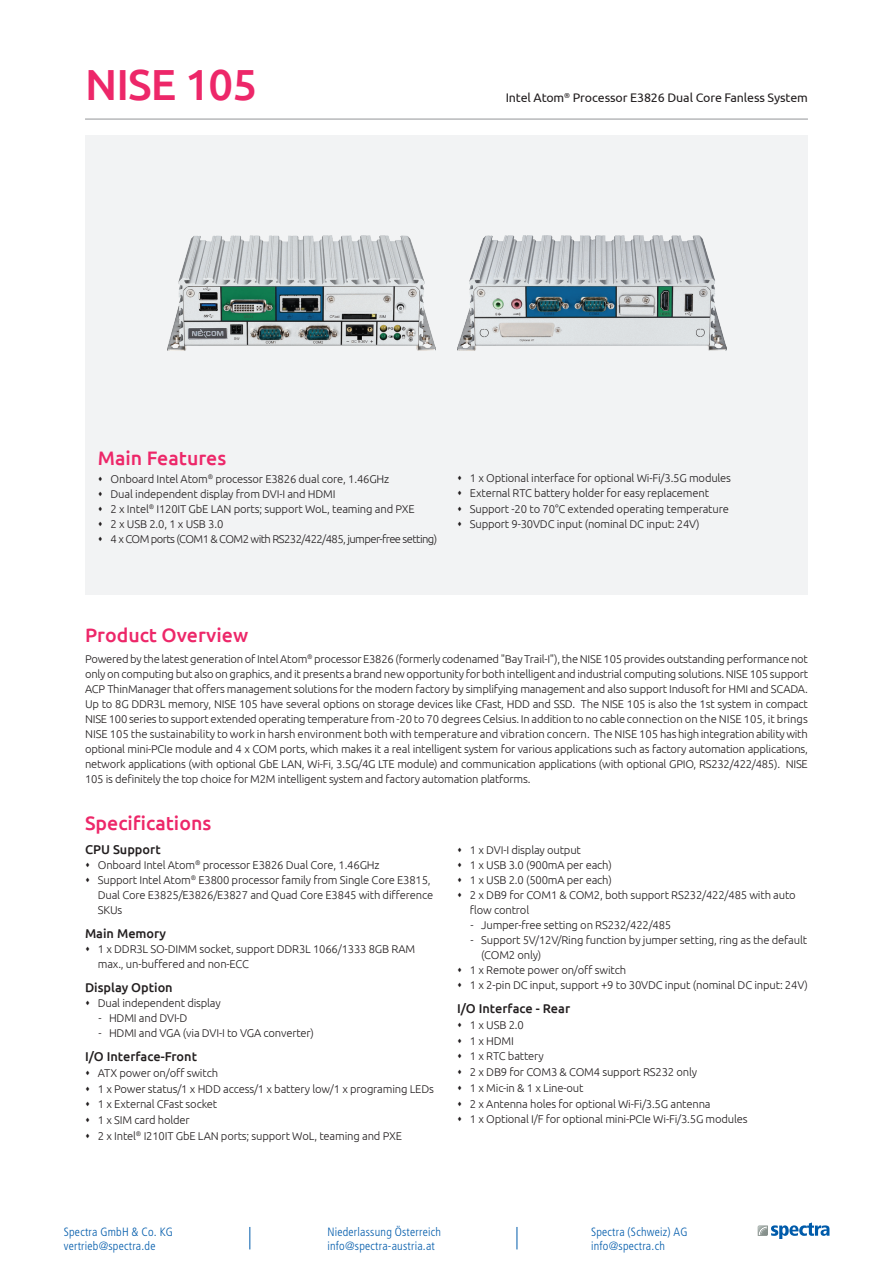
<style>
.page{position:relative;width:893px;height:1263px;background:#fff}
.page>*{position:absolute;margin:0;border:0;box-sizing:border-box;transform-origin:0 0}
.model_name{font:500 43.5px "Ubuntu";letter-spacing:-.02em;color:#ed2769}
.t1{font:500 19.5px "Ubuntu";color:#ed2769}
.item{font:500 12.75px "Ubuntu";color:#231f20}
.model_describe{font:12.45px "Ubuntu";letter-spacing:-.01em;color:#231f20}
.t2{font:300 condensed 12px/14.4px "Frutiger LT Std";letter-spacing:.02em;color:#005bab}
.product_overview{font:300 11.25px/15px "Ubuntu";letter-spacing:-.015em;color:#231f20}
.product_overview-2{font:300 11.25px "Ubuntu";letter-spacing:-.05em;color:#231f20}
</style>
<div class="page">
<hr style="left:85px;top:119px;width:723px;height:1px;background:#939598">
<div style="left:85px;top:136px;width:723px;height:459px;background:#f2f3f4"></div>
<img style="left:168px;top:235px;width:268px;height:115px">
<img style="left:457px;top:235px;width:269px;height:115px">
<svg style="left:249px;top:1227px;width:1px;height:22px"></svg>
<svg style="left:517px;top:1227px;width:1px;height:22px"></svg>
<svg style="left:758px;top:1222px;width:72px;height:17px"></svg>
<p class="model_name" style="left:85px;top:57px;width:174px">NISE 105</p>
<p class="model_describe" style="left:506px;top:90px;width:304px">Intel Atom<sup>®</sup> Processor E3826 Dual Core Fanless System</p>
<h2 class="t1" style="left:98px;top:446px;width:130px">Main Features</h2>
<p class="product_overview" style="left:111px;top:471px;width:280px">Onboard Intel Atom<sup>®</sup> processor E3826 dual core, 1.46GHz</p>
<p class="product_overview" style="left:111px;top:486px;width:227px">Dual independent display from DVI-I and HDMI</p>
<p class="product_overview" style="left:111px;top:501px;width:306px">2 x Intel<sup>®</sup> I120IT GbE LAN ports; support WoL, teaming and PXE</p>
<p class="product_overview" style="left:111px;top:516px;width:114px">2 x USB 2.0, 1 x USB 3.0</p>
<p class="product_overview-2" style="left:111px;top:532px;width:328px">4 x COM ports (COM1 &amp; COM2 with RS232/422/485, jumper-free setting)</p>
<p class="product_overview" style="left:470px;top:471px;width:263px">1 x Optional interface for optional Wi-Fi/3.5G modules</p>
<p class="product_overview" style="left:470px;top:486px;width:241px">External RTC battery holder for easy replacement</p>
<p class="product_overview" style="left:470px;top:501px;width:261px">Support -20 to 70°C extended operating temperature</p>
<p class="product_overview" style="left:470px;top:516px;width:231px">Support 9-30VDC input (nominal DC input: 24V)</p>
<p class="t1" style="left:85px;top:622px;width:165px">Product Overview</p>
<p class="product_overview" style="left:85px;top:651px;width:724px;text-align:justify">Powered by the latest generation of Intel Atom<sup>®</sup> processor E3826 (formerly codenamed "Bay Trail-I"), the NISE 105 provides outstanding performance not only on computing but also on graphics, and it presents a brand new opportunity for both intelligent and industrial computing solutions. NISE 105 support ACP ThinManager that offers management solutions for the modern factory by simplifying management and also support Indusoft for HMI and SCADA.<br>Up to 8G DDR3L memory, NISE 105 have several options on storage devices like CFast, HDD and SSD. The NISE 105 is also the 1st system in compact NISE 100 series to support extended operating temperature from -20 to 70 degrees Celsius. In addition to no cable connection on the NISE 105, it brings NISE 105 the sustainability to work in harsh environment both with temperature and vibration concern. The NISE 105 has high integration ability with optional mini-PCIe module and 4 x COM ports, which makes it a real intelligent system for various applications such as factory automation applications, network applications (with optional GbE LAN, Wi-Fi, 3.5G/4G LTE module) and communication applications (with optional GPIO, RS232/422/485). NISE 105 is definitely the top choice for M2M intelligent system and factory automation platforms.</p>
<p class="t1" style="left:85px;top:811px;width:128px">Specifications</p>
<p class="item" style="left:85px;top:841px;width:77px">CPU Support</p>
<p class="product_overview" style="left:98px;top:857px;width:283px">Onboard Intel Atom<sup>®</sup> processor E3826 Dual Core, 1.46GHz</p>
<p class="product_overview" style="left:98px;top:872px;width:337px">Support Intel Atom<sup>®</sup> E3800 processor family from Single Core E3815,<br>Dual Core E3825/E3826/E3827 and Quad Core E3845 with difference<br>SKUs</p>
<p class="item" style="left:85px;top:925px;width:83px">Main Memory</p>
<p class="product_overview" style="left:98px;top:941px;width:319px">1 x DDR3L SO-DIMM socket, support DDR3L 1066/1333 8GB RAM max., un-buffered and non-ECC</p>
<p class="item" style="left:85px;top:979px;width:89px">Display Option</p>
<p class="product_overview" style="left:98px;top:995px;width:125px">Dual independent display</p>
<p class="product_overview" style="left:99px;top:1010px;width:90px">- HDMI and DVI-D</p>
<p class="product_overview" style="left:99px;top:1025px;width:217px">- HDMI and VGA (via DVI-I to VGA converter)</p>
<p class="item" style="left:85px;top:1048px;width:113px">I/O Interface-Front</p>
<p class="product_overview" style="left:98px;top:1065px;width:122px">ATX power on/off switch</p>
<p class="product_overview" style="left:98px;top:1081px;width:338px">1 x Power status/1 x HDD access/1 x battery low/1 x programing LEDs</p>
<p class="product_overview" style="left:98px;top:1096px;width:121px">1 x External CFast socket</p>
<p class="product_overview" style="left:98px;top:1112px;width:93px">1 x SIM card holder</p>
<p class="product_overview" style="left:98px;top:1128px;width:306px">2 x Intel<sup>®</sup> I210IT GbE LAN ports; support WoL, teaming and PXE</p>
<p class="product_overview" style="left:470px;top:842px;width:113px">1 x DVI-I display output</p>
<p class="product_overview" style="left:470px;top:857px;width:143px">1 x USB 3.0 (900mA per each)</p>
<p class="product_overview" style="left:470px;top:872px;width:143px">1 x USB 2.0 (500mA per each)</p>
<p class="product_overview" style="left:470px;top:887px;width:327px">2 x DB9 for COM1 &amp; COM2, both support RS232/422/485 with auto flow control</p>
<p class="product_overview" style="left:471px;top:917px;width:202px">- Jumper-free setting on RS232/422/485</p>
<p class="product_overview" style="left:481px;top:932px;width:328px;text-indent:-10px">- Support 5V/12V/Ring function by jumper setting, ring as the default (COM2 only)</p>
<p class="product_overview" style="left:470px;top:962px;width:158px">1 x Remote power on/off switch</p>
<p class="product_overview" style="left:470px;top:977px;width:339px">1 x 2-pin DC input, support +9 to 30VDC input (nominal DC input: 24V)</p>
<p class="item" style="left:457px;top:1000px;width:115px">I/O Interface - Rear</p>
<p class="product_overview" style="left:470px;top:1017px;width:55px">1 x USB 2.0</p>
<p class="product_overview" style="left:470px;top:1033px;width:46px">1 x HDMI</p>
<p class="product_overview" style="left:470px;top:1048px;width:76px">1 x RTC battery</p>
<p class="product_overview" style="left:470px;top:1064px;width:229px">2 x DB9 for COM3 &amp; COM4 support RS232 only</p>
<p class="product_overview" style="left:470px;top:1080px;width:115px">1 x Mic-in &amp; 1 x Line-out</p>
<p class="product_overview" style="left:470px;top:1096px;width:242px">2 x Antenna holes for optional Wi-Fi/3.5G antenna</p>
<p class="product_overview" style="left:470px;top:1111px;width:279px">1 x Optional I/F for optional mini-PCIe Wi-Fi/3.5G modules</p>
<p class="t2" style="left:327px;top:1225px;width:115px">Niederlassung Österreich info@spectra-austria.at</p>
<p class="t2" style="left:64px;top:1225px;width:111px">Spectra GmbH &amp; Co. KG vertrieb@spectra.de</p>
<p class="t2" style="left:591px;top:1225px;width:98px">Spectra (Schweiz) AG info@spectra.ch</p>
</div>
